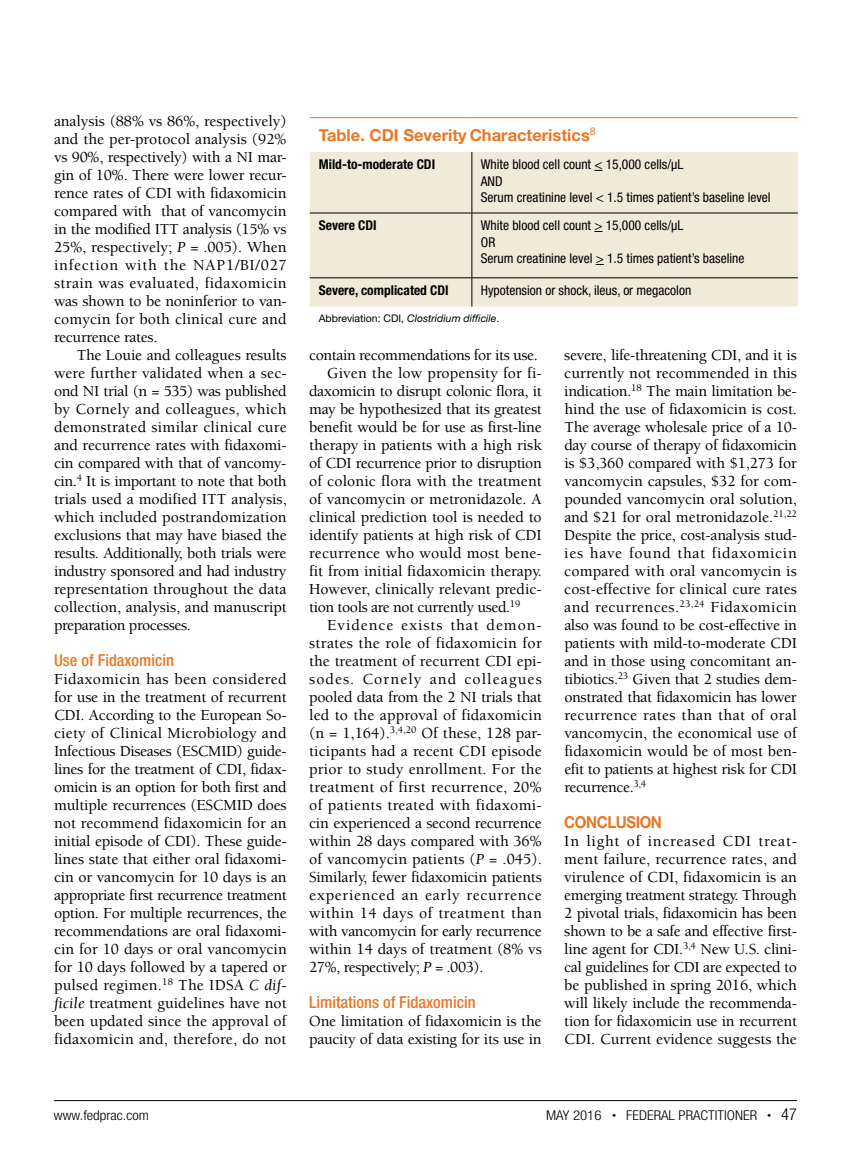
<style>
.page{position:relative;width:851px;height:1161px;background:#fff}
.page>*{position:absolute;margin:0;border:0;box-sizing:border-box;transform-origin:0 0}
.t1{font:500 condensed 16.5px "Helvetica Neue LT Std";color:#e97724}
.t2{font:700 16.5px "Helvetica Neue LT Std";color:#e97724}
.t3{font:700 16.5px "Helvetica Neue LT Std";letter-spacing:-.025em;color:#e97724;scale:.9 1}
.t4{font:500 15.75px/18px "Berkeley Std";letter-spacing:-.005em;color:#000;text-align:justify}
.t5{font:500 15.75px "Berkeley Std";letter-spacing:-.025em;color:#000}
.t6{font:500 15.75px "Berkeley Std";letter-spacing:.02em;color:#000}
.t7{font:500 15.75px "Berkeley Std";letter-spacing:.015em;color:#000}
.t8{font:500 15.75px "Berkeley Std";letter-spacing:.045em;color:#000}
.t9{font:500 15.75px "Berkeley Std";letter-spacing:.025em;color:#000}
.t10{font:500 15.75px "Berkeley Std";letter-spacing:.07em;color:#000}
.t11{font:500 15.75px "Berkeley Std";letter-spacing:.06em;color:#000}
.t12{font:condensed 13.5px/16.5px "Helvetica Neue LT Std";color:#000}
.t13{font:700 condensed 13.5px "Helvetica Neue LT Std";color:#000}
.t14{font:300 condensed 13.5px "Helvetica Neue LT Std";color:#000;scale:1.1 1}
.t15{font:italic 10.5px "Helvetica Neue LT Std";color:#000}
.s1{font-weight:400;font-style:italic}
.s2{font-style:normal}
.s3{font-size:7.5px}
.s4{font-size:16.5px}
</style>
<div class="page">
<hr style="left:54px;top:1100px;width:742px;height:1px;background:#000">
<div style="left:310px;top:152px;width:487px;height:155px;background:#f0ead8"></div>
<hr style="left:471px;top:152px;width:1px;height:61px;background:#000">
<hr style="left:310px;top:213px;width:162px;height:1px;background:#000">
<hr style="left:472px;top:213px;width:325px;height:1px;background:#000">
<hr style="left:471px;top:213px;width:1px;height:65px;background:#000">
<hr style="left:310px;top:278px;width:162px;height:1px;background:#000">
<hr style="left:472px;top:278px;width:325px;height:1px;background:#000">
<svg style="left:471px;top:278px;width:1px;height:29px"></svg>
<hr style="left:310px;top:117px;width:162px;height:1px;background:#e97724">
<hr style="left:472px;top:117px;width:325px;height:1px;background:#e97724">
<p class="t4" style="left:54px;top:112px;width:234px">analysis (88% vs 86%, respectively) and the per-protocol analysis (92% vs 90%, respectively) with a NI mar&shy;gin of 10%. There were lower recur&shy;rence rates of CDI with fidaxomicin compared with that of vancomycin in the modified ITT analysis (15% vs 25%, respectively; <span class="s1">P</span> = .005). When infection with the NAP1/BI/027 strain was evaluated, fidaxomicin was shown to be noninferior to van&shy;comycin for both clinical cure and recurrence rates.</p>
<p class="t4" style="left:54px;top:346px;width:234px;text-indent:23px">The Louie and colleagues results were further validated when a sec&shy;ond NI trial (n = 535) was published by Cornely and colleagues, which demonstrated similar clinical cure and recurrence rates with fidaxomi&shy;cin compared with that of vancomy&shy;cin.<sup>4</sup> It is important to note that both trials used a modified ITT analysis, which included postrandomization exclusions that may have biased the results. Additionally, both trials were industry sponsored and had industry representation throughout the data collection, analysis, and manuscript preparation processes.</p>
<p class="t1" style="left:54px;top:650px;width:122px">Use of Fidaxomicin</p>
<p class="t4" style="left:54px;top:670px;width:234px">Fidaxomicin has been considered for use in the treatment of recurrent CDI. According to the European So&shy;ciety of Clinical Microbiology and Infectious Diseases (ESCMID) guide&shy;lines for the treatment of CDI, fidax&shy;omicin is an option for both first and multiple recurrences (ESCMID does not recommend fidaxomicin for an initial episode of CDI). These guide&shy;lines state that either oral fidaxomi&shy;cin or vancomycin for 10 days is an appropriate first recurrence treatment option. For multiple recurrences, the recommendations are oral fidaxomi&shy;cin for 10 days or oral vancomycin for 10 days followed by a tapered or pulsed regimen.<sup>18</sup> The IDSA <span class="s1">C dif&shy;ficile</span> treatment guidelines have not been updated since the approval of fidaxomicin and, therefore, do not</p>
<p class="t2" style="left:319px;top:125px;width:278px">Table. CDI Severity Characteristics<sup>8</sup></p>
<p class="t13" style="left:319px;top:156px;width:118px">Mild-to-moderate CDI</p>
<p class="t12" style="left:481px;top:156px;width:291px">White blood cell count &lt; 15,000 cells/μL<br>AND<br>Serum creatinine level &lt; 1.5 times patient’s baseline level</p>
<p class="t13" style="left:319px;top:217px;width:59px">Severe CDI</p>
<p class="t12" style="left:481px;top:217px;width:265px">White blood cell count &gt; 15,000 cells/μL<br>OR<br>Serum creatinine level &gt; 1.5 times patient’s baseline</p>
<p class="t13" style="left:319px;top:282px;width:131px">Severe, complicated CDI</p>
<p class="t12" style="left:481px;top:282px;width:212px">Hypotension or shock, ileus, or megacolon</p>
<p class="t15" style="left:319px;top:312px;width:182px"><span class="s2">Abbreviation: CDI,</span> Clostridium difficile<span class="s2">.</span></p>
<p class="t5" style="left:309px;top:347px;width:230px">contain recommendations for its use.</p>
<p class="t4" style="left:327px;top:364px;width:216px">Given the low propensity for fi-</p>
<p class="t4" style="left:309px;top:382px;width:234px">daxomicin to disrupt colonic flora, it</p>
<p class="t4" style="left:309px;top:400px;width:234px">may be hypothesized that its greatest</p>
<p class="t4" style="left:309px;top:418px;width:234px">benefit would be for use as first-line</p>
<p class="t4" style="left:309px;top:436px;width:234px">therapy in patients with a high risk</p>
<p class="t5" style="left:309px;top:455px;width:234px">of CDI recurrence prior to disruption</p>
<p class="t4" style="left:309px;top:472px;width:234px">of colonic flora with the treatment</p>
<p class="t4" style="left:309px;top:490px;width:234px">of vancomycin or metronidazole. A</p>
<p class="t4" style="left:309px;top:508px;width:234px">clinical prediction tool is needed to</p>
<p class="t4" style="left:309px;top:526px;width:234px">identify patients at high risk of CDI</p>
<p class="t4" style="left:309px;top:544px;width:234px">recurrence who would most bene-</p>
<p class="t4" style="left:309px;top:562px;width:234px">fit from initial fidaxomicin therapy.</p>
<p class="t4" style="left:309px;top:580px;width:234px">However, clinically relevant predic-</p>
<p class="t5" style="left:309px;top:599px;width:213px">tion tools are not currently used.<sup>19</sup></p>
<p class="t11" style="left:327px;top:617px;width:216px">Evidence exists that demon-</p>
<p class="t6" style="left:309px;top:635px;width:234px">strates the role of fidaxomicin for</p>
<p class="t4" style="left:309px;top:652px;width:234px">the treatment of recurrent CDI epi-</p>
<p class="t10" style="left:309px;top:671px;width:234px">sodes. Cornely and colleagues</p>
<p class="t4" style="left:309px;top:688px;width:234px">pooled data from the 2 NI trials that</p>
<p class="t7" style="left:309px;top:707px;width:234px">led to the approval of fidaxomicin</p>
<p class="t4" style="left:309px;top:724px;width:234px">(n = 1,164).<sup>3,4,20</sup> Of these, 128 par-</p>
<p class="t4" style="left:309px;top:742px;width:234px">ticipants had a recent CDI episode</p>
<p class="t7" style="left:309px;top:761px;width:234px">prior to study enrollment. For the</p>
<p class="t6" style="left:309px;top:779px;width:234px">treatment of first recurrence, 20%</p>
<p class="t6" style="left:309px;top:797px;width:234px">of patients treated with fidaxomi-</p>
<p class="t4" style="left:309px;top:814px;width:234px">cin experienced a second recurrence</p>
<p class="t4" style="left:309px;top:832px;width:234px">within 28 days compared with 36%</p>
<p class="t4" style="left:309px;top:850px;width:234px">of vancomycin patients (<span class="s1">P</span> = .045).</p>
<p class="t4" style="left:309px;top:868px;width:234px">Similarly, fewer fidaxomicin patients</p>
<p class="t8" style="left:309px;top:887px;width:234px">experienced an early recurrence</p>
<p class="t9" style="left:309px;top:905px;width:234px">within 14 days of treatment than</p>
<p class="t5" style="left:309px;top:923px;width:234px">with vancomycin for early recurrence</p>
<p class="t4" style="left:309px;top:940px;width:234px">within 14 days of treatment (8% vs</p>
<p class="t5" style="left:309px;top:959px;width:176px">27%, respectively; <span class="s1">P</span> = .003).</p>
<p class="t1" style="left:309px;top:992px;width:168px">Limitations of Fidaxomicin</p>
<p class="t4" style="left:309px;top:1012px;width:234px">One limitation of fidaxomicin is the paucity of data existing for its use in</p>
<p class="t4" style="left:564px;top:346px;width:234px">severe, life-threatening CDI, and it is currently not recommended in this indication.<sup>18</sup> The main limitation be&shy;hind the use of fidaxomicin is cost.<br>The average wholesale price of a 10- day course of therapy of fidaxomicin is $3,360 compared with $1,273 for vancomycin capsules, $32 for com&shy;pounded vancomycin oral solution, and $21 for oral metronidazole.<sup>21,22<br></sup>Despite the price, cost-analysis stud&shy;ies have found that fidaxomicin compared with oral vancomycin is cost-effective for clinical cure rates and recurrences.<sup>23,24</sup> Fidaxomicin also was found to be cost-effective in patients with mild-to-moderate CDI and in those using concomitant an&shy;tibiotics.<sup>23</sup> Given that 2 studies dem&shy;onstrated that fidaxomicin has lower recurrence rates than that of oral vancomycin, the economical use of fidaxomicin would be of most ben&shy;efit to patients at highest risk for CDI recurrence.<sup>3,4</sup></p>
<p class="t3" style="left:564px;top:812px;width:110px">CONCLUSION</p>
<p class="t4" style="left:564px;top:832px;width:234px">In light of increased CDI treat&shy;ment failure, recurrence rates, and virulence of CDI, fidaxomicin is an emerging treatment strategy. Through 2 pivotal trials, fidaxomicin has been shown to be a safe and effective first&shy;line agent for CDI.<sup>3,4</sup> New U.S. clini&shy;cal guidelines for CDI are expected to be published in spring 2016, which will likely include the recommenda&shy;tion for fidaxomicin use in recurrent CDI. Current evidence suggests the</p>
<p class="t14" style="left:54px;top:1107px;width:88px">www.fedprac.com</p>
<p class="t14" style="left:546px;top:1108px;width:229px">MAY 2016 <span class="s3">•</span> FEDERAL PRACTITIONER <span class="s3">•</span> <span class="s4">47</span></p>
</div>
